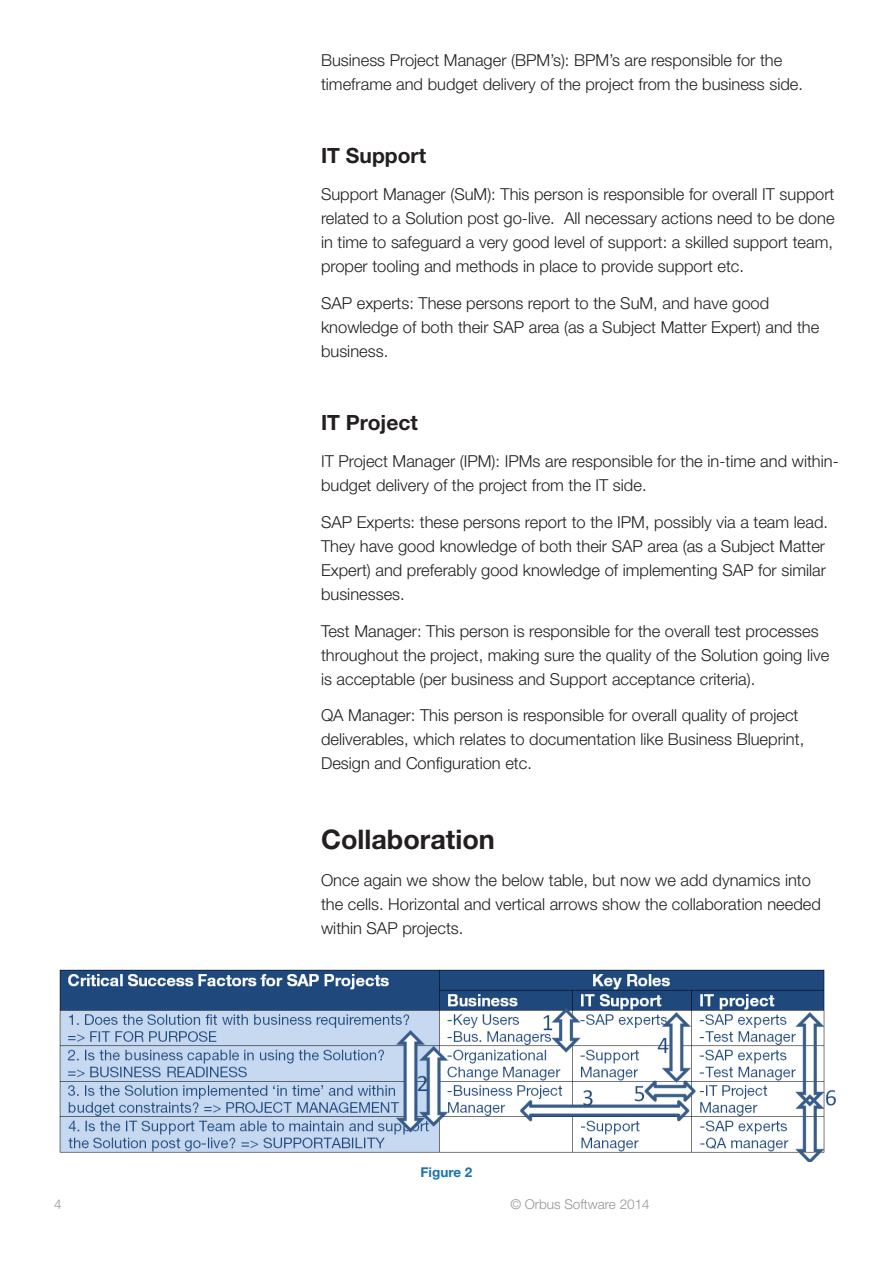
<style>
.page{position:relative;width:893px;height:1263px;background:#fff}
.page>*{position:absolute;margin:0;border:0;box-sizing:border-box;transform-origin:0 0}
.t1{font:700 27px "Helvetica Neue LT Std";color:#231f20}
.t2{font:700 21px "Helvetica Neue LT Std";color:#231f20}
.t3{font:300 16.5px/24px "Helvetica Neue LT Std";color:#231f20}
.t4{font:300 13.5px "Helvetica Neue LT Std";color:#939598}
.t5{font:700 13.5px "Helvetica Neue LT Std";color:#1971ba}
</style>
<div class="page">
<img style="left:59px;top:969px;width:777px;height:192px">
<p class="t3" style="left:321px;top:48px;width:483px">Business Project Manager (BPM’s): BPM’s are responsible for the timeframe and budget delivery of the project from the business side.</p>
<p class="t2" style="left:321px;top:143px;width:107px">IT Support</p>
<p class="t3" style="left:321px;top:182px;width:515px;text-align:justify">Support Manager (SuM): This person is responsible for overall IT support related to a Solution post go-live. All necessary actions need to be done in time to safeguard a very good level of support: a skilled support team, proper tooling and methods in place to provide support etc.</p>
<p class="t3" style="left:321px;top:291px;width:500px">SAP experts: These persons report to the SuM, and have good knowledge of both their SAP area (as a Subject Matter Expert) and the business.</p>
<p class="t2" style="left:321px;top:410px;width:98px">IT Project</p>
<p class="t3" style="left:321px;top:449px;width:519px">IT Project Manager (IPM): IPMs are responsible for the in-time and within&shy;budget delivery of the project from the IT side.</p>
<p class="t3" style="left:321px;top:510px;width:509px">SAP Experts: these persons report to the IPM, possibly via a team lead.<br>They have good knowledge of both their SAP area (as a Subject Matter Expert) and preferably good knowledge of implementing SAP for similar businesses.</p>
<p class="t3" style="left:321px;top:618px;width:510px">Test Manager: This person is responsible for the overall test processes throughout the project, making sure the quality of the Solution going live is acceptable (per business and Support acceptance criteria).</p>
<p class="t3" style="left:321px;top:703px;width:485px">QA Manager: This person is responsible for overall quality of project deliverables, which relates to documentation like Business Blueprint,<br>Design and Configuration etc.</p>
<p class="t1" style="left:321px;top:823px;width:175px">Collaboration</p>
<p class="t3" style="left:321px;top:867px;width:501px">Once again we show the below table, but now we add dynamics into the cells. Horizontal and vertical arrows show the collaboration needed within SAP projects.</p>
<p class="t5" style="left:421px;top:1163px;width:53px">Figure 2</p>
<p class="t4" style="left:54px;top:1196px;width:9px">4</p>
<p class="t4" style="left:510px;top:1196px;width:141px">© Orbus Software 2014</p>
</div>
